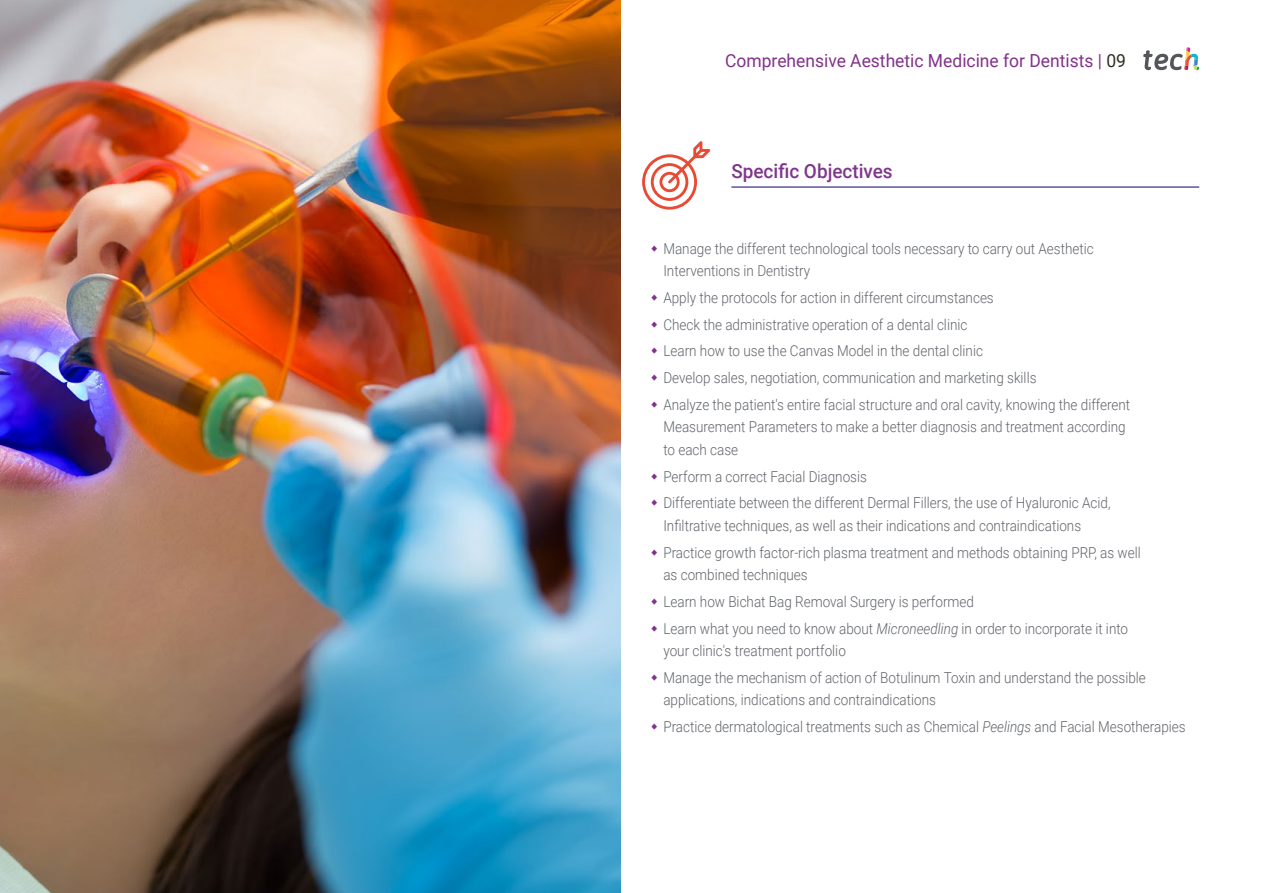
<style>
.page{position:relative;width:1263px;height:893px;background:#fff}
.page>*{position:absolute;margin:0;border:0;box-sizing:border-box;transform-origin:0 0}
.t1{font:500 19.5px "Roboto";color:#80368c}
.t2{font:18px "Roboto";color:#81328a}
.t3{font:300 15px/26.7px "Roboto";color:#61646a;scale:.9 1}
.s1{color:#80348b}
.s2{color:#312e20}
.s3{font-style:italic}
</style>
<div class="page">
<svg style="left:642px;top:141px;width:68px;height:69px"></svg>
<hr style="left:731px;top:187px;width:468px;height:1px;background:#80388d">
<svg style="left:1143px;top:47px;width:56px;height:24px"></svg>
<img style="left:0;top:0;width:621px;height:893px">
<p class="t2" style="left:725px;top:48px;width:402px">Comprehensive Aesthetic Medicine for Dentists <span class="s1">|</span> <span class="s2">09</span></p>
<h1 class="t1" style="left:731px;top:158px;width:163px">Specific Objectives</h1>
<p class="t3" style="left:663px;top:236px;width:480px;line-height:22.5px">Manage the different technological tools necessary to carry out Aesthetic<br>Interventions in Dentistry</p>
<p class="t3" style="left:663px;top:283px;width:520px">Apply the protocols for action in different circumstances<br>Check the administrative operation of a dental clinic<br>Learn how to use the Canvas Model in the dental clinic<br>Develop sales, negotiation, communication and marketing skills<br>Analyze the patient's entire facial structure and oral cavity, knowing the different</p>
<p class="t3" style="left:663px;top:415px;width:515px;line-height:22.5px">Measurement Parameters to make a better diagnosis and treatment according to each case</p>
<p class="t3" style="left:663px;top:462px;width:498px">Perform a correct Facial Diagnosis<br>Differentiate between the different Dermal Fillers, the use of Hyaluronic Acid,</p>
<p class="t3" style="left:663px;top:511px;width:532px">Infiltrative techniques, as well as their indications and contraindications<br>Practice growth factor-rich plasma treatment and methods obtaining PRP, as well</p>
<p class="t3" style="left:663px;top:561px;width:518px">as combined techniques<br>Learn how Bichat Bag Removal Surgery is performed<br>Learn what you need to know about <span class="s3">Microneedling</span> in order to incorporate it into</p>
<p class="t3" style="left:663px;top:637px;width:538px">your clinic's treatment portfolio<br>Manage the mechanism of action of Botulinum Toxin and understand the possible</p>
<p class="t3" style="left:663px;top:686px;width:582px">applications, indications and contraindications<br>Practice dermatological treatments such as Chemical <span class="s3">Peelings</span> and Facial Mesotherapies</p>
</div>
